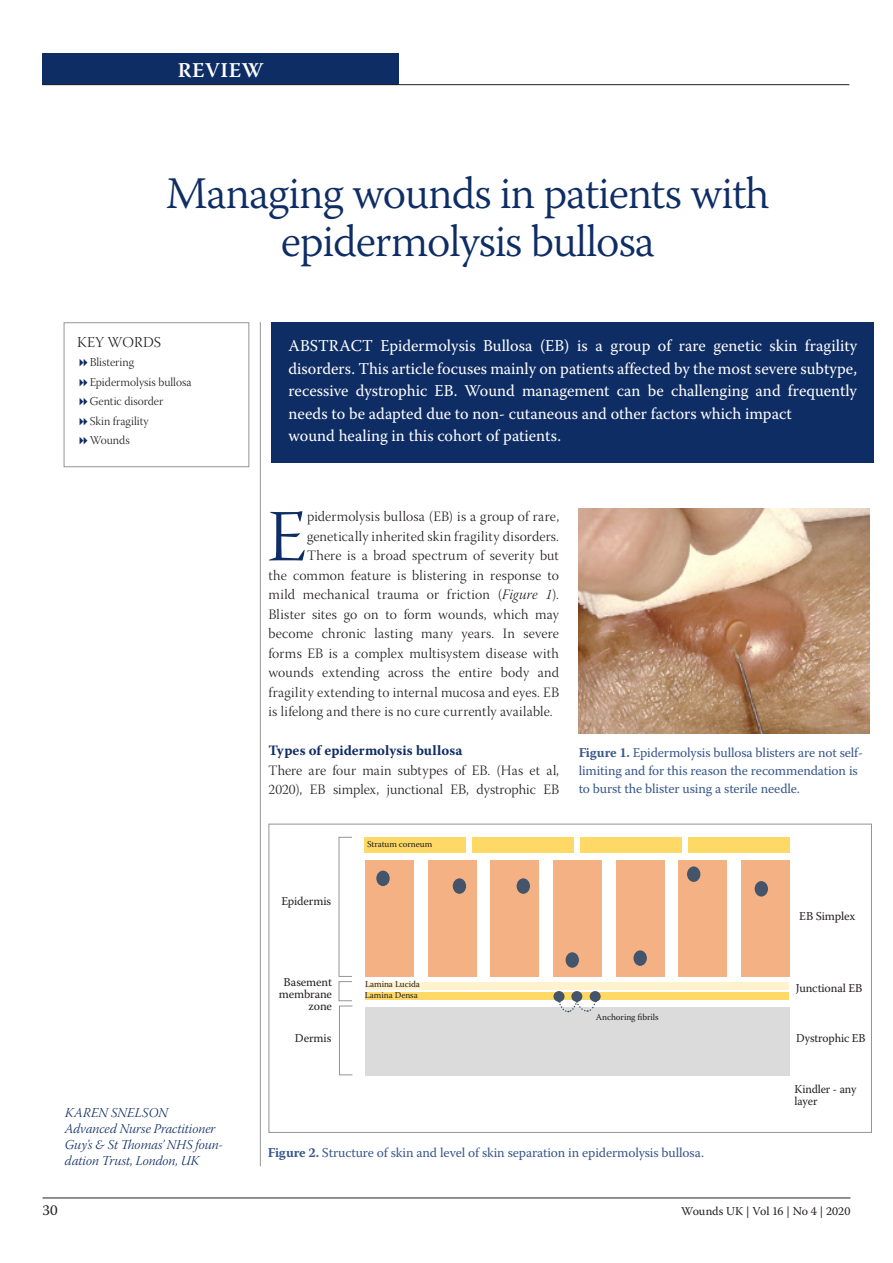
<style>
.page{position:relative;width:893px;height:1263px;background:#fff}
.page>*{position:absolute;margin:0;border:0;box-sizing:border-box;transform-origin:0 0}
.First_paragraph{font:73.35px "Warnock Pro Light Subh";color:#0f2d65}
.Article_title{font:300 45px/48px "Warnock Pro";letter-spacing:-.025em;color:#0f2d65;text-align:center}
.t1{font:600 21px "Warnock Pro";letter-spacing:.025em;color:#fff}
.Abstract{font:16.5px/22.5px "Warnock Pro";color:#fff;text-align:justify}
.t2{font:15px "Warnock Pro Light Subh";letter-spacing:.01em;color:#231f20}
.t3{font:15px "Warnock Pro";color:#231f20}
.First_paragraph-2{font:14.25px "Warnock Pro Light Subh";letter-spacing:.015em;color:#231f20}
.Paragraph_non-indent{font:14.25px/19.5px "Warnock Pro Light Subh";color:#231f20}
.B-head{font:700 14.25px "Warnock Pro";letter-spacing:.005em;color:#0f2d65}
.Figure_caption{font:13.5px/18px "Warnock Pro";letter-spacing:-.01em;color:#39588b}
.Author_s_details{font:13.5px/16.2px "Warnock Pro Light It Subh";color:#0f2d65}
.Author_s_details-2{font:13.5px "Warnock Pro Light It Subh";letter-spacing:.02em;color:#0f2d65}
.Box_body{font:12px/12px "Warnock Pro";letter-spacing:-.01em;color:#231f20;text-align:right}
.t4{font:12px "Warnock Pro Light Subh";color:#231f20}
.Box_body-2{font:9px "Warnock Pro";letter-spacing:-.01em;color:#231f20}
.s1{font-family:"Warnock Pro Light It Subh"}
.s2{font-weight:700}
</style>
<div class="page">
<hr style="left:43px;top:1197px;width:807px;height:1px;background:#231f20">
<div style="left:43px;top:53px;width:356px;height:32px;background:#0f2d65"></div>
<hr style="left:43px;top:84px;width:806px;height:1px;background:#231f20">
<hr style="left:260px;top:322px;width:1px;height:844px;background:#939598">
<div style="left:64px;top:322px;width:185px;height:145px;border:1px solid #939598"></div>
<div style="left:271px;top:322px;width:603px;height:140px;background:#0f2d65"></div>
<img style="left:578px;top:509px;width:291px;height:225px">
<div style="left:365px;top:837px;width:101px;height:15px;background:#ffd966"></div>
<div style="left:365px;top:992px;width:423px;height:8px;background:#ffd966"></div>
<div style="left:365px;top:982px;width:423px;height:8px;background:#fff2cc"></div>
<div style="left:473px;top:837px;width:101px;height:15px;background:#ffd966"></div>
<div style="left:580px;top:837px;width:102px;height:15px;background:#ffd966"></div>
<div style="left:688px;top:837px;width:102px;height:15px;background:#ffd966"></div>
<div style="left:365px;top:860px;width:49px;height:116px;background:#f4b183"></div>
<div style="left:428px;top:860px;width:48px;height:116px;background:#f4b183"></div>
<div style="left:491px;top:860px;width:48px;height:116px;background:#f4b183"></div>
<div style="left:553px;top:860px;width:49px;height:116px;background:#f4b183"></div>
<div style="left:616px;top:860px;width:48px;height:116px;background:#f4b183"></div>
<div style="left:679px;top:860px;width:48px;height:116px;background:#f4b183"></div>
<div style="left:741px;top:860px;width:49px;height:116px;background:#f4b183"></div>
<div style="left:365px;top:1007px;width:425px;height:68px;background:#dbdbdb"></div>
<div style="left:339px;top:837px;width:13px;height:140px;border:1px solid #939598"></div>
<div style="left:339px;top:981px;width:13px;height:20px;border:1px solid #939598"></div>
<div style="left:339px;top:1006px;width:14px;height:69px;border:1px solid #939598"></div>
<div style="left:376px;top:871px;width:14px;height:15px;background:#44546a;border-radius:50%"></div>
<div style="left:453px;top:878px;width:13px;height:16px;background:#44546a;border-radius:50%"></div>
<div style="left:517px;top:878px;width:13px;height:16px;background:#44546a;border-radius:50%"></div>
<div style="left:566px;top:952px;width:13px;height:16px;background:#44546a;border-radius:50%"></div>
<div style="left:633px;top:950px;width:14px;height:16px;background:#44546a;border-radius:50%"></div>
<div style="left:687px;top:866px;width:13px;height:16px;background:#44546a;border-radius:50%"></div>
<div style="left:755px;top:881px;width:13px;height:15px;background:#44546a;border-radius:50%"></div>
<div style="left:553px;top:991px;width:11px;height:11px;background:#44546a;border-radius:50%"></div>
<div style="left:571px;top:991px;width:11px;height:11px;background:#44546a;border-radius:50%"></div>
<div style="left:590px;top:991px;width:11px;height:11px;background:#44546a;border-radius:50%"></div>
<svg style="left:558px;top:1001px;width:39px;height:12px"></svg>
<h3 class="t1" style="left:178px;top:57px;width:87px">REVIEW</h3>
<p class="Article_title" style="left:166px;top:168px;width:605px">Managing wounds in patients with epidermolysis bullosa</p>
<p class="t2" style="left:77px;top:334px;width:85px">KEY WORDS</p>
<p class="t4" style="left:90px;top:356px;width:46px">Blistering</p>
<p class="t4" style="left:90px;top:375px;width:103px">Epidermolysis bullosa</p>
<p class="t4" style="left:90px;top:395px;width:75px">Gentic disorder</p>
<p class="t4" style="left:90px;top:414px;width:60px">Skin fragility</p>
<p class="t4" style="left:90px;top:434px;width:42px">Wounds</p>
<p class="Author_s_details-2" style="left:65px;top:1105px;width:104px">KAREN SNELSON</p>
<p class="Author_s_details" style="left:65px;top:1122px;width:152px">Advanced Nurse Practitioner</p>
<p class="Author_s_details" style="left:65px;top:1138px;width:160px">Guy’s &amp; St Thomas’ NHS foun&shy;dation Trust, London, UK</p>
<p class="Abstract" style="left:288px;top:334px;width:570px">ABSTRACT Epidermolysis Bullosa (EB) is a group of rare genetic skin fragility disorders. This article focuses mainly on patients affected by the most severe subtype, recessive dystrophic EB. Wound management can be challenging and frequently needs to be adapted due to non- cutaneous and other factors which impact</p>
<p class="Abstract" style="left:288px;top:424px;width:274px">wound healing in this cohort of patients.</p>
<p class="First_paragraph" style="left:267px;top:497px;width:40px">E</p>
<p class="First_paragraph-2" style="left:307px;top:509px;width:254px">pidermolysis bullosa (EB) is a group of rare,</p>
<p class="First_paragraph-2" style="left:307px;top:528px;width:254px">genetically inherited skin fragility disorders.</p>
<p class="First_paragraph-2" style="left:307px;top:548px;width:253px">There is a broad spectrum of severity but</p>
<p class="First_paragraph-2" style="left:268px;top:567px;width:292px">the common feature is blistering in response to</p>
<p class="First_paragraph-2" style="left:268px;top:587px;width:292px">mild mechanical trauma or friction (<span class="s1">Figure 1</span>).</p>
<p class="First_paragraph-2" style="left:268px;top:606px;width:292px">Blister sites go on to form wounds, which may</p>
<p class="First_paragraph-2" style="left:268px;top:626px;width:292px">become chronic lasting many years. In severe</p>
<p class="First_paragraph-2" style="left:268px;top:645px;width:292px">forms EB is a complex multisystem disease with</p>
<p class="First_paragraph-2" style="left:268px;top:665px;width:292px">wounds extending across the entire body and</p>
<p class="First_paragraph-2" style="left:268px;top:684px;width:292px">fragility extending to internal mucosa and eyes. EB</p>
<p class="First_paragraph-2" style="left:268px;top:704px;width:286px">is lifelong and there is no cure currently available.</p>
<p class="B-head" style="left:268px;top:742px;width:195px">Types of epidermolysis bullosa</p>
<p class="Paragraph_non-indent" style="left:268px;top:762px;width:292px">There are four main subtypes of EB. (Has et al,<br>2020), EB simplex, junctional EB, dystrophic EB</p>
<p class="Box_body" style="left:281px;top:894px;width:51px">Epidermis</p>
<p class="Box_body-2" style="left:367px;top:838px;width:67px">Stratum corneum</p>
<p class="Figure_caption" style="left:579px;top:744px;width:286px"><span class="s2">Figure 1.</span> Epidermolysis bullosa blisters are not self&shy;limiting and for this reason the recommendation is to burst the blister using a sterile needle.</p>
<p class="Box_body" style="left:799px;top:909px;width:58px">EB Simplex</p>
<p class="Box_body" style="left:279px;top:975px;width:55px">Basement membrane zone</p>
<p class="Box_body" style="left:796px;top:982px;width:68px">Junctional EB</p>
<p class="Box_body" style="left:796px;top:1032px;width:71px">Dystrophic EB</p>
<p class="Box_body" style="left:795px;top:1082px;width:63px;text-align:left">Kindler - any layer</p>
<p class="Figure_caption" style="left:268px;top:1143px;width:438px"><span class="s2">Figure 2.</span> Structure of skin and level of skin separation in epidermolysis bullosa.</p>
<p class="Box_body-2" style="left:365px;top:979px;width:56px">Lamina Lucida</p>
<p class="Box_body-2" style="left:365px;top:989px;width:54px">Lamina Densa</p>
<p class="Box_body-2" style="left:596px;top:1011px;width:64px">Anchoring fibrils</p>
<p class="Box_body" style="left:295px;top:1031px;width:38px">Dermis</p>
<p class="t3" style="left:43px;top:1201px;width:17px">30</p>
<p class="Box_body" style="left:681px;top:1205px;width:171px">Wounds UK | Vol 16 | No 4 | 2020</p>
</div>
